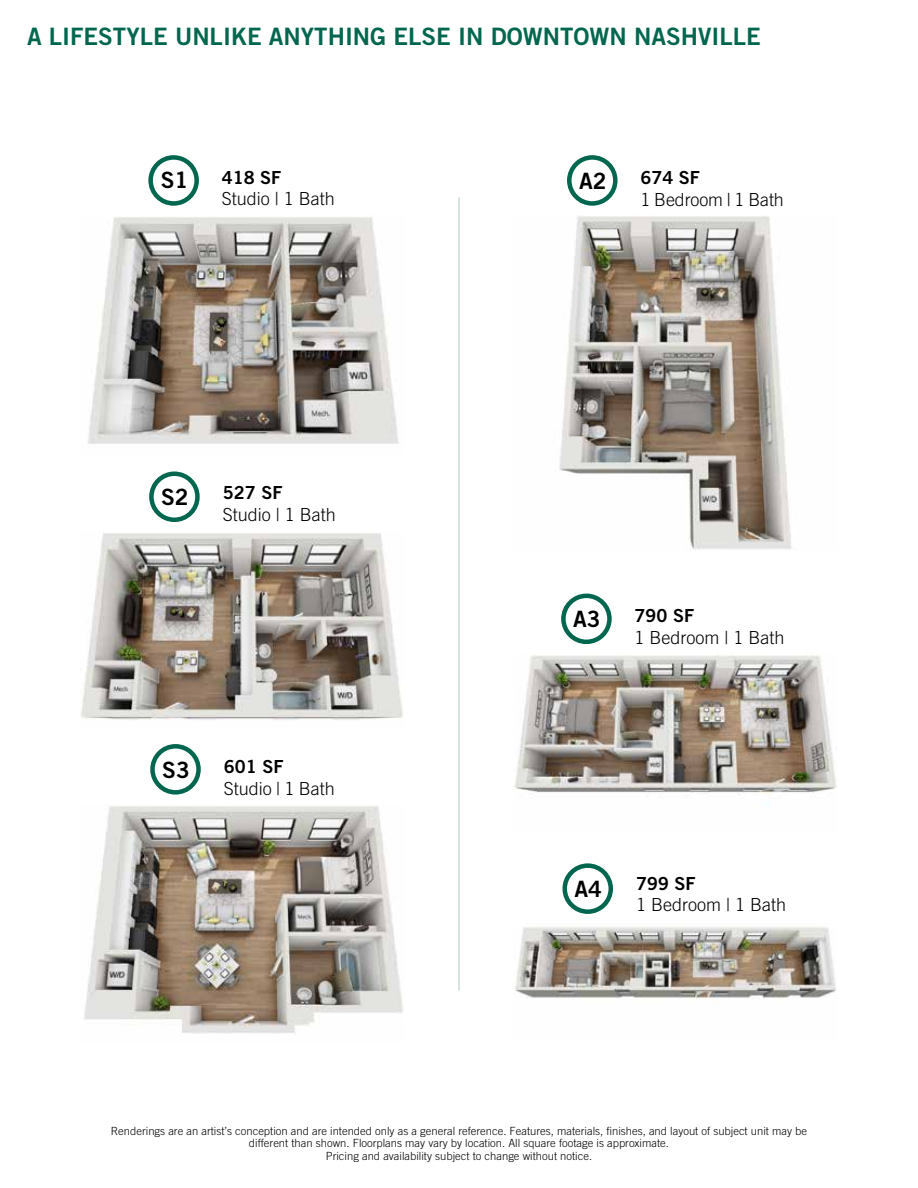
<style>
.page{position:relative;width:918px;height:1188px;background:#fff}
.page>*{position:absolute;margin:0;border:0;box-sizing:border-box;transform-origin:0 0}
.t1{font:24px "Trade Gothic LT Pro Bd 2";color:#00674e}
.t2{font:22.5px "Trade Gothic LT Pro Bd 2";color:#000}
.t3{font:300 18px "Trade Gothic LT Pro";color:#000}
.t4{font:18px "Trade Gothic LT Pro Bd 2";color:#000}
.t5{font:300 11.25px/12px "Trade Gothic LT Pro";color:#000;text-align:center}
</style>
<div class="page">
<div style="left:148px;top:155px;width:51px;height:51px;border:4px solid #00674e;border-radius:50%"></div>
<img style="left:88px;top:216px;width:311px;height:228px">
<div style="left:149px;top:472px;width:51px;height:50px;border:4px solid #00674e;border-radius:50%"></div>
<img style="left:81px;top:533px;width:322px;height:187px">
<div style="left:567px;top:155px;width:51px;height:51px;border:4px solid #00674e;border-radius:50%"></div>
<img style="left:559px;top:215px;width:233px;height:335px">
<div style="left:561px;top:594px;width:51px;height:50px;border:4px solid #00674e;border-radius:50%"></div>
<img style="left:514px;top:655px;width:323px;height:140px">
<div style="left:562px;top:863px;width:51px;height:51px;border:4px solid #00674e;border-radius:50%"></div>
<img style="left:515px;top:927px;width:321px;height:72px">
<img style="left:84px;top:806px;width:319px;height:228px">
<div style="left:150px;top:744px;width:51px;height:51px;border:4px solid #00674e;border-radius:50%"></div>
<hr style="left:458px;top:198px;width:2px;height:792px;background:#cbdbd2">
<h1 class="t1" style="left:27px;top:21px;width:735px">A LIFESTYLE UNLIKE ANYTHING ELSE IN DOWNTOWN NASHVILLE</h1>
<h2 class="t2" style="left:161px;top:166px;width:29px">S1</h2>
<h3 class="t4" style="left:222px;top:166px;width:61px">418 SF</h3>
<h3 class="t3" style="left:222px;top:188px;width:115px">Studio | 1 Bath</h3>
<h2 class="t2" style="left:579px;top:167px;width:29px">A2</h2>
<h3 class="t4" style="left:640px;top:166px;width:61px">674 SF</h3>
<h3 class="t3" style="left:640px;top:189px;width:145px">1 Bedroom | 1 Bath</h3>
<h2 class="t2" style="left:161px;top:483px;width:29px">S2</h2>
<h3 class="t4" style="left:223px;top:482px;width:61px">527 SF</h3>
<h3 class="t3" style="left:223px;top:504px;width:115px">Studio | 1 Bath</h3>
<h2 class="t2" style="left:573px;top:605px;width:29px">A3</h2>
<h3 class="t4" style="left:635px;top:605px;width:61px">790 SF</h3>
<h3 class="t3" style="left:635px;top:627px;width:152px">1 Bedroom | 1 Bath</h3>
<h2 class="t2" style="left:162px;top:756px;width:29px">S3</h2>
<h3 class="t4" style="left:224px;top:755px;width:61px">601 SF</h3>
<h3 class="t3" style="left:224px;top:777px;width:113px">Studio | 1 Bath</h3>
<h2 class="t2" style="left:574px;top:875px;width:29px">A4</h2>
<h3 class="t4" style="left:636px;top:872px;width:61px">799 SF</h3>
<h3 class="t3" style="left:636px;top:894px;width:152px">1 Bedroom | 1 Bath</h3>
<p class="t5" style="left:111px;top:1125px;width:698px">Renderings are an artist’s conception and are intended only as a general reference. Features, materials, finishes, and layout of subject unit may be different than shown. Floorplans may vary by location. All square footage is approximate.</p>
<p class="t5" style="left:326px;top:1150px;width:268px">Pricing and availability subject to change without notice.</p>
</div>
